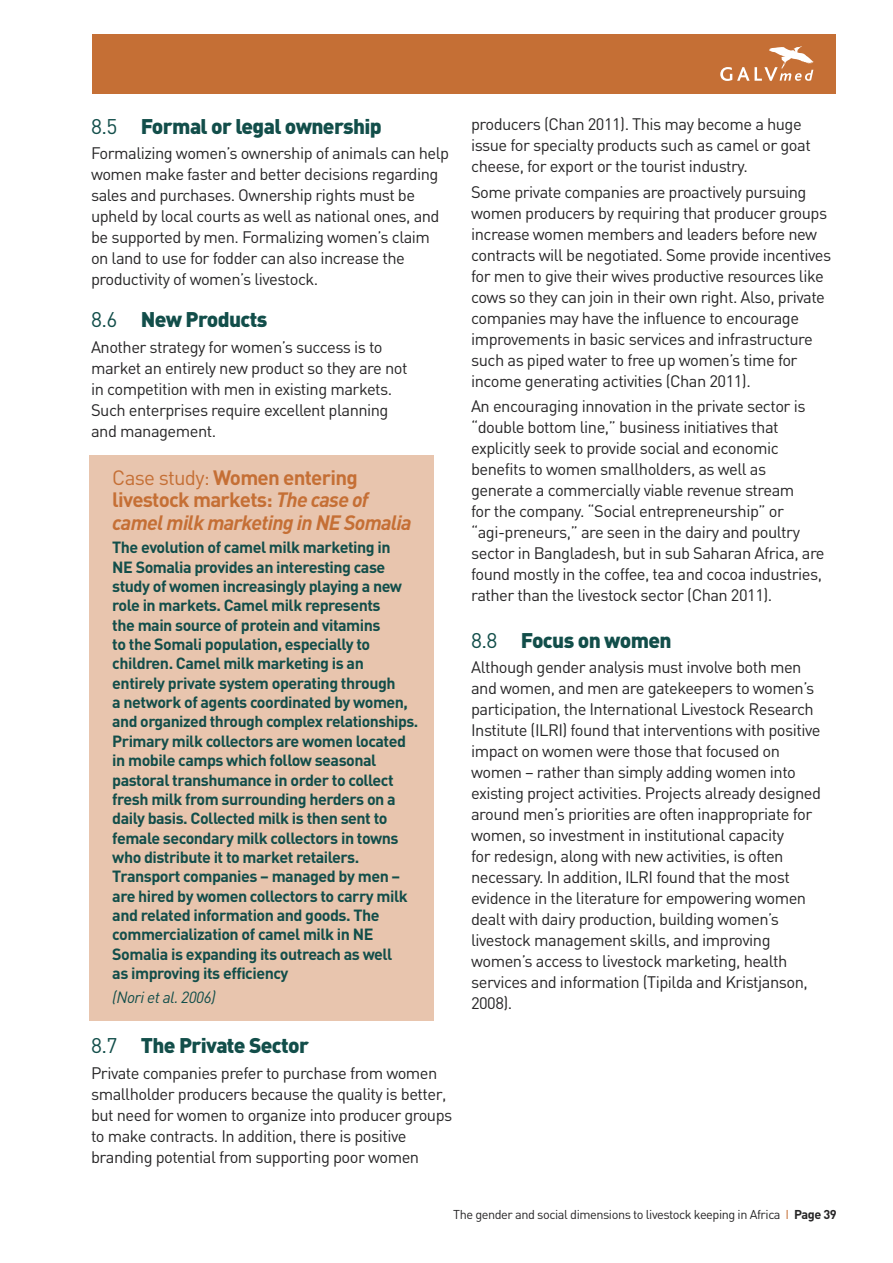
<style>
.page{position:relative;width:893px;height:1263px;background:#fff}
.page>*{position:absolute;margin:0;border:0;box-sizing:border-box;transform-origin:0 0}
.t1{font:900 21px "DIN";letter-spacing:-.03em;color:#124e4a}
.t2{font:italic 700 20.55px/22.5px "DIN";letter-spacing:-.035em;color:#c56f35}
.t3{font:16.5px/21px "DIN";letter-spacing:-.03em;color:#272627}
.t4{font:700 16.05px/19.4px "DIN";letter-spacing:-.03em;color:#124e4a}
.t5{font:italic 16.05px "DIN";letter-spacing:-.03em;color:#124e4a}
.t6{font:700 15.75px "DIN";letter-spacing:-.03em;color:#124e4a}
.t7{font:12.75px "DIN";letter-spacing:-.035em;color:#272627}
.s1{font-weight:400}
.s2{font-weight:400;font-style:normal}
.s3{font-style:normal}
.s4{color:#c56f35}
.s5{font-weight:700}
</style>
<div class="page">
<div style="left:90px;top:455px;width:344px;height:565px;background:#e8c5ae"></div>
<div style="left:92px;top:34px;width:744px;height:60px;background:#c56f35"></div>
<svg style="left:720px;top:46px;width:94px;height:35px"></svg>
<p class="t1" style="left:91px;top:114px;width:292px"><span class="s1">8.5</span> Formal or legal ownership</p>
<p class="t3" style="left:91px;top:142px;width:360px">Formalizing women’s ownership of animals can help women make faster and better decisions regarding sales and purchases. Ownership rights must be upheld by local courts as well as national ones, and be supported by men. Formalizing women’s claim on land to use for fodder can also increase the productivity of women’s livestock.</p>
<p class="t1" style="left:91px;top:307px;width:178px"><span class="s1">8.6</span> New Products</p>
<p class="t3" style="left:91px;top:336px;width:318px">Another strategy for women’s success is to market an entirely new product so they are not in competition with men in existing markets.<br>Such enterprises require excellent planning and management.</p>
<p class="t2" style="left:112px;top:465px;width:301px"><span class="s2">Case study:</span> <span class="s3">Women entering livestock markets:</span> The case of camel milk marketing in NE Somalia</p>
<p class="t4" style="left:112px;top:537px;width:297px">The evolution of camel milk marketing in NE Somalia provides an interesting case study of women increasingly playing a new role in markets. Camel milk represents<br>the main source of protein and vitamins<br>to the Somali population, especially to children. Camel milk marketing is an entirely private system operating through a network of agents coordinated by women,</p>
<p class="t6" style="left:112px;top:712px;width:308px">and organized through complex relationships.</p>
<p class="t4" style="left:112px;top:731px;width:297px">Primary milk collectors are women located in mobile camps which follow seasonal pastoral transhumance in order to collect fresh milk from surrounding herders on a daily basis. Collected milk is then sent to female secondary milk collectors in towns who distribute it to market retailers.<br>Transport companies – managed by men – are hired by women collectors to carry milk and related information and goods. The commercialization of camel milk in NE Somalia is expanding its outreach as well as improving its efficiency</p>
<p class="t5" style="left:112px;top:987px;width:105px">(Nori et al. 2006)</p>
<p class="t1" style="left:91px;top:1033px;width:220px"><span class="s1">8.7</span> The Private Sector</p>
<p class="t3" style="left:91px;top:1062px;width:363px">Private companies prefer to purchase from women smallholder producers because the quality is better, but need for women to organize into producer groups to make contracts. In addition, there is positive branding potential from supporting poor women</p>
<p class="t3" style="left:471px;top:113px;width:341px">producers (Chan 2011). This may become a huge issue for specialty products such as camel or goat cheese, for export or the tourist industry.</p>
<p class="t3" style="left:471px;top:181px;width:362px">Some private companies are proactively pursuing women producers by requiring that producer groups increase women members and leaders before new contracts will be negotiated. Some provide incentives for men to give their wives productive resources like cows so they can join in their own right. Also, private companies may have the influence to encourage improvements in basic services and infrastructure such as piped water to free up women’s time for income generating activities (Chan 2011).</p>
<p class="t3" style="left:471px;top:395px;width:355px">An encouraging innovation in the private sector is “double bottom line,” business initiatives that explicitly seek to provide social and economic benefits to women smallholders, as well as generate a commercially viable revenue stream<br>for the company. “Social entrepreneurship” or “agi-preneurs,” are seen in the dairy and poultry sector in Bangladesh, but in sub Saharan Africa, are found mostly in the coffee, tea and cocoa industries, rather than the livestock sector (Chan 2011).</p>
<p class="t1" style="left:471px;top:627px;width:202px"><span class="s1">8.8</span> Focus on women</p>
<p class="t3" style="left:471px;top:656px;width:352px">Although gender analysis must involve both men and women, and men are gatekeepers to women’s participation, the International Livestock Research Institute (ILRI) found that interventions with positive impact on women were those that focused on women – rather than simply adding women into existing project activities. Projects already designed around men’s priorities are often inappropriate for women, so investment in institutional capacity<br>for redesign, along with new activities, is often necessary. In addition, ILRI found that the most evidence in the literature for empowering women dealt with dairy production, building women’s livestock management skills, and improving women’s access to livestock marketing, health services and information (Tipilda and Kristjanson, 2008).</p>
<p class="t7" style="left:453px;top:1206px;width:385px">The gender and social dimensions to livestock keeping in Africa <span class="s4">I</span> <span class="s5">Page 39</span></p>
</div>
